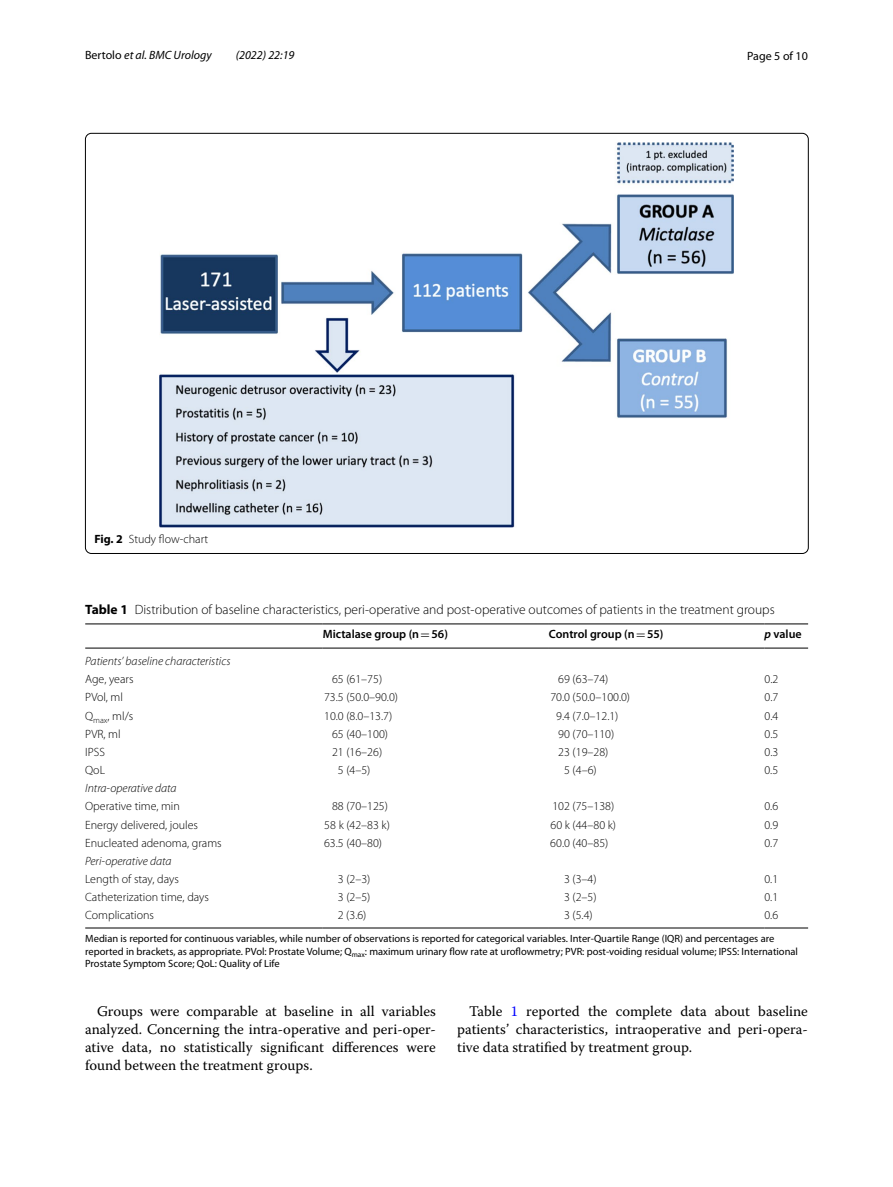
<style>
.page{position:relative;width:893px;height:1187px;background:#fff}
.page>*{position:absolute;margin:0;border:0;box-sizing:border-box;transform-origin:0 0}
.t1{font:14.7px/18px "Warnock Pro";color:#000;text-align:justify}
.t2{font:300 13.5px "Myriad Pro";color:#000}
.t3{font:300 12px "Myriad Pro";color:#000}
.t4{font:italic 300 12px "Myriad Pro";color:#000}
.t5{font:600 12px "Myriad Pro";color:#000}
.t6{font:italic 12px "Myriad Pro";color:#000}
.t7{font:12px "Myriad Pro";color:#000}
.t8{font:10.5px/12.8px "Myriad Pro";color:#000}
.s1{font-style:normal}
.s2{font-weight:700}
.s3{font-family:"MTSY";font-weight:400}
.s4{font-style:italic}
.s5{color:#00f}
</style>
<div class="page">
<img style="left:160px;top:142px;width:574px;height:386px">
<hr style="left:85px;top:623px;width:238px;height:1px;background:#000">
<hr style="left:85px;top:647px;width:238px;height:1px;background:#000">
<hr style="left:323px;top:623px;width:226px;height:1px;background:#000">
<hr style="left:323px;top:647px;width:226px;height:1px;background:#000">
<hr style="left:549px;top:623px;width:215px;height:1px;background:#000">
<hr style="left:549px;top:647px;width:215px;height:1px;background:#000">
<hr style="left:764px;top:623px;width:44px;height:1px;background:#000">
<hr style="left:764px;top:647px;width:44px;height:1px;background:#000">
<hr style="left:85px;top:927px;width:238px;height:1px;background:#000">
<hr style="left:323px;top:927px;width:226px;height:1px;background:#000">
<hr style="left:549px;top:927px;width:215px;height:1px;background:#000">
<hr style="left:764px;top:927px;width:44px;height:1px;background:#000">
<p class="t6" style="left:85px;top:48px;width:128px"><span class="s1">Bertolo</span> et al. BMC Urology</p>
<p class="t6" style="left:236px;top:48px;width:60px">(2022) 22:19</p>
<p class="t7" style="left:747px;top:48px;width:62px">Page 5 of 10</p>
<p class="t3" style="left:94px;top:532px;width:115px"><span class="s2">Fig. 2</span> Study flow-chart</p>
<p class="t2" style="left:85px;top:602px;width:691px"><span class="s2">Table 1</span> Distribution of baseline characteristics, peri-operative and post-operative outcomes of patients in the treatment groups</p>
<p class="t5" style="left:323px;top:626px;width:127px">Mictalase group (n<span class="s3">=</span>56)</p>
<p class="t5" style="left:549px;top:626px;width:116px">Control group (n<span class="s3">=</span>55)</p>
<p class="t5" style="left:764px;top:626px;width:39px"><span class="s4">p</span> value</p>
<p class="t4" style="left:85px;top:654px;width:147px">Patients’ baseline characteristics</p>
<p class="t3" style="left:85px;top:672px;width:50px">Age, years</p>
<p class="t3" style="left:332px;top:672px;width:52px">65 (61–75)</p>
<p class="t3" style="left:558px;top:672px;width:52px">69 (63–74)</p>
<p class="t3" style="left:764px;top:672px;width:15px">0.2</p>
<p class="t3" style="left:85px;top:690px;width:39px">PVol, ml</p>
<p class="t3" style="left:324px;top:690px;width:75px">73.5 (50.0–90.0)</p>
<p class="t3" style="left:550px;top:690px;width:81px">70.0 (50.0–100.0)</p>
<p class="t3" style="left:764px;top:690px;width:15px">0.7</p>
<p class="t3" style="left:85px;top:709px;width:50px">Q<sub>max</sub>, ml/s</p>
<p class="t3" style="left:324px;top:709px;width:70px">10.0 (8.0–13.7)</p>
<p class="t3" style="left:556px;top:709px;width:64px">9.4 (7.0–12.1)</p>
<p class="t3" style="left:764px;top:709px;width:15px">0.4</p>
<p class="t3" style="left:85px;top:727px;width:37px">PVR, ml</p>
<p class="t3" style="left:332px;top:727px;width:57px">65 (40–100)</p>
<p class="t3" style="left:558px;top:727px;width:57px">90 (70–110)</p>
<p class="t3" style="left:764px;top:727px;width:15px">0.5</p>
<p class="t3" style="left:85px;top:745px;width:21px">IPSS</p>
<p class="t3" style="left:332px;top:745px;width:52px">21 (16–26)</p>
<p class="t3" style="left:558px;top:745px;width:52px">23 (19–28)</p>
<p class="t3" style="left:764px;top:745px;width:15px">0.3</p>
<p class="t3" style="left:85px;top:763px;width:21px">QoL</p>
<p class="t3" style="left:338px;top:763px;width:34px">5 (4–5)</p>
<p class="t3" style="left:564px;top:763px;width:34px">5 (4–6)</p>
<p class="t3" style="left:764px;top:763px;width:15px">0.5</p>
<p class="t4" style="left:85px;top:781px;width:93px">Intra-operative data</p>
<p class="t3" style="left:85px;top:799px;width:96px">Operative time, min</p>
<p class="t3" style="left:332px;top:799px;width:57px">88 (70–125)</p>
<p class="t3" style="left:552px;top:799px;width:63px">102 (75–138)</p>
<p class="t3" style="left:764px;top:799px;width:15px">0.6</p>
<p class="t3" style="left:85px;top:817px;width:114px">Energy delivered, joules</p>
<p class="t3" style="left:324px;top:817px;width:67px">58 k (42–83 k)</p>
<p class="t3" style="left:551px;top:817px;width:67px">60 k (44–80 k)</p>
<p class="t3" style="left:764px;top:817px;width:15px">0.9</p>
<p class="t3" style="left:85px;top:836px;width:138px">Enucleated adenoma, grams</p>
<p class="t3" style="left:324px;top:836px;width:60px">63.5 (40–80)</p>
<p class="t3" style="left:550px;top:836px;width:60px">60.0 (40–85)</p>
<p class="t3" style="left:764px;top:836px;width:15px">0.7</p>
<p class="t4" style="left:85px;top:854px;width:88px">Peri-operative data</p>
<p class="t3" style="left:85px;top:872px;width:95px">Length of stay, days</p>
<p class="t3" style="left:338px;top:872px;width:34px">3 (2–3)</p>
<p class="t3" style="left:564px;top:872px;width:34px">3 (3–4)</p>
<p class="t3" style="left:764px;top:872px;width:15px">0.1</p>
<p class="t3" style="left:85px;top:890px;width:125px">Catheterization time, days</p>
<p class="t3" style="left:338px;top:890px;width:34px">3 (2–5)</p>
<p class="t3" style="left:564px;top:890px;width:34px">3 (2–5)</p>
<p class="t3" style="left:764px;top:890px;width:15px">0.1</p>
<p class="t3" style="left:85px;top:908px;width:70px">Complications</p>
<p class="t3" style="left:338px;top:908px;width:30px">2 (3.6)</p>
<p class="t3" style="left:564px;top:908px;width:30px">3 (5.4)</p>
<p class="t3" style="left:764px;top:908px;width:15px">0.6</p>
<p class="t8" style="left:85px;top:931px;width:714px">Median is reported for continuous variables, while number of observations is reported for categorical variables. Inter-Quartile Range (IQR) and percentages are reported in brackets, as appropriate. PVol: Prostate Volume; Q<sub>max</sub>: maximum urinary flow rate at uroflowmetry; PVR: post-voiding residual volume; IPSS: International<br>Prostate Symptom Score; QoL: Quality of Life</p>
<p class="t1" style="left:85px;top:1001px;width:352px;text-indent:12px">Groups were comparable at baseline in all variables analyzed. Concerning the intra-operative and peri-oper&shy;ative data, no statistically significant differences were found between the treatment groups.</p>
<p class="t1" style="left:457px;top:1001px;width:352px;text-indent:12px">Table <span class="s5">1</span> reported the complete data about baseline patients’ characteristics, intraoperative and peri-opera&shy;tive data stratified by treatment group.</p>
</div>
